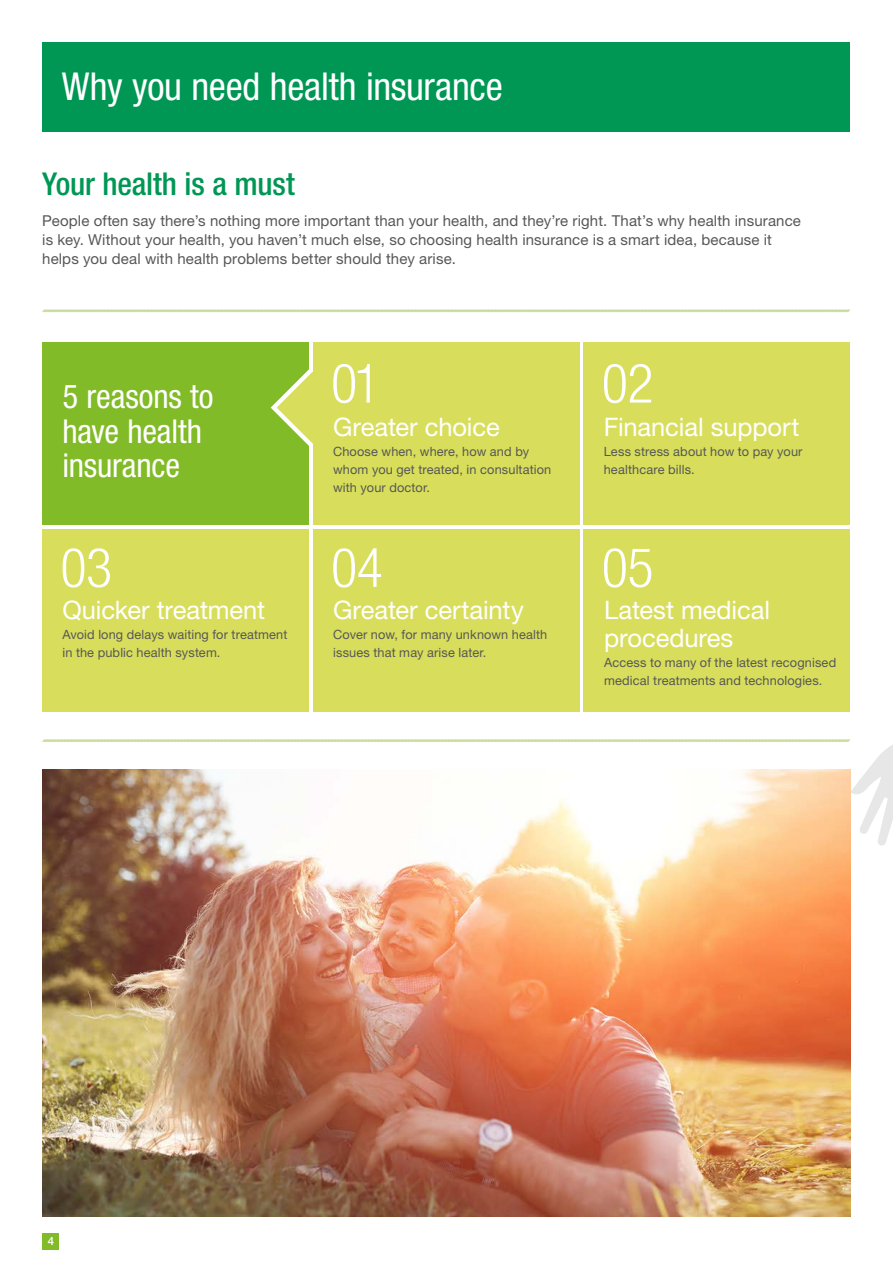
<style>
.page{position:relative;width:893px;height:1263px;background:#fff}
.page>*{position:absolute;margin:0;border:0;box-sizing:border-box;transform-origin:0 0}
.t1{font:300 condensed 54.45px "Helvetica Neue";letter-spacing:-.01em;color:#fff}
.t2{font:condensed 38.4px "Helvetica Neue";letter-spacing:-.005em;color:#fff}
.t3{font:condensed 33px/34.5px "Helvetica Neue";letter-spacing:-.005em;color:#fff}
.t4{font:500 condensed 31.5px "Helvetica Neue";letter-spacing:-.005em;color:#009755}
.t5{font:25.5px/28.5px "Helvetica Neue";letter-spacing:-.005em;color:#fff}
.t6{font:15px/19px "Helvetica Neue";letter-spacing:.01em;color:#575756}
.t7{font:12.75px/18px "Helvetica Neue";letter-spacing:.01em;color:#575756}
.t8{font:500 11.4px "Helvetica Neue";color:#fff}
</style>
<div class="page">
<div style="left:43px;top:1233px;width:16px;height:16px;background:#81bb27"></div>
<div style="left:42px;top:42px;width:808px;height:89px;background:#009755"></div>
<img style="left:42px;top:1104px;width:808px;height:112px">
<img style="left:42px;top:309px;width:851px;height:795px">
<h2 class="t2" style="left:62px;top:64px;width:443px">Why you need health insurance</h2>
<h3 class="t4" style="left:42px;top:165px;width:254px">Your health is a must</h3>
<p class="t6" style="left:42px;top:211px;width:760px">People often say there’s nothing more important than your health, and they’re right. That’s why health insurance is key. Without your health, you haven’t much else, so choosing health insurance is a smart idea, because it helps you deal with health problems better should they arise.</p>
<h3 class="t3" style="left:62px;top:379px;width:152px">5 reasons to have health insurance</h3>
<h1 class="t1" style="left:331px;top:352px;width:51px">01</h1>
<h3 class="t5" style="left:333px;top:413px;width:168px">Greater choice</h3>
<p class="t7" style="left:333px;top:443px;width:220px">Choose when, where, how and by whom you get treated, in consultation with your doctor.</p>
<h1 class="t1" style="left:60px;top:536px;width:53px">03</h1>
<h1 class="t1" style="left:331px;top:536px;width:53px">04</h1>
<h3 class="t5" style="left:62px;top:595px;width:204px">Quicker treatment</h3>
<p class="t7" style="left:62px;top:625px;width:226px">Avoid long delays waiting for treatment in the public health system.</p>
<h3 class="t5" style="left:333px;top:595px;width:192px">Greater certainty</h3>
<p class="t7" style="left:333px;top:625px;width:216px">Cover now, for many unknown health issues that may arise later.</p>
<h1 class="t1" style="left:602px;top:352px;width:53px">02</h1>
<h3 class="t5" style="left:604px;top:413px;width:197px">Financial support</h3>
<p class="t7" style="left:604px;top:443px;width:200px">Less stress about how to pay your healthcare bills.</p>
<h1 class="t1" style="left:602px;top:536px;width:53px">05</h1>
<h3 class="t5" style="left:604px;top:595px;width:167px">Latest medical procedures</h3>
<p class="t7" style="left:604px;top:653px;width:234px">Access to many of the latest recognised medical treatments and technologies.</p>
<p class="t8" style="left:48px;top:1234px;width:8px">4</p>
</div>
